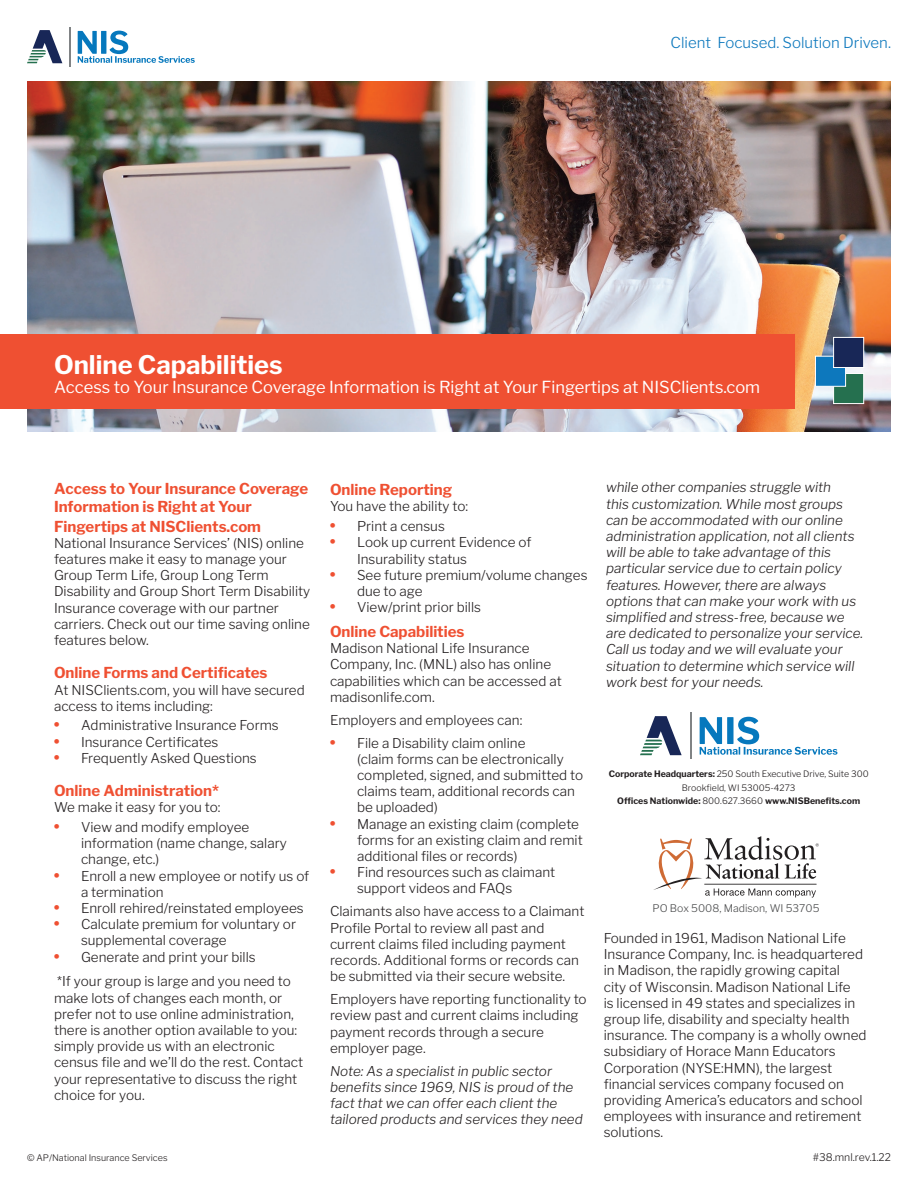
<style>
.page{position:relative;width:918px;height:1188px;background:#fff}
.page>*{position:absolute;margin:0;border:0;box-sizing:border-box;transform-origin:0 0}
.t1{font:700 25.5px "Libre Franklin";color:#fff}
.t2{font:16.5px "Libre Franklin";color:#fff}
.t3{font:700 15px/18px "Libre Franklin";color:#ef5032}
.t4{font:300 15px "Libre Franklin";color:#0d78bd}
.Body_Copy_-_non_bull{font:300 13.5px/16.2px "Libre Franklin";color:#231f20}
.t5{font:italic 300 13.5px/16.2px "Libre Franklin";color:#231f20}
.t6{font:300 10.5px "Libre Franklin";color:#4b4c4d}
.t7{font:300 10.5px "Libre Franklin";color:#231f20}
.t8{font:300 9px "Libre Franklin";color:#231f20}
.t9{font:300 8.85px/13.4px "Libre Franklin";color:#231f20;text-align:center}
.s1{font-weight:900;font-size:15px;color:#ef5032}
.s2{font-weight:700}
</style>
<div class="page">
<svg style="left:27px;top:30px;width:35px;height:33px"></svg>
<hr style="left:70px;top:27px;width:1px;height:40px;background:#808385">
<svg style="left:78px;top:31px;width:117px;height:32px"></svg>
<img style="left:27px;top:81px;width:864px;height:351px">
<div style="left:0;top:334px;width:795px;height:74px;background:#ef5032"></div>
<div style="left:833px;top:373px;width:31px;height:31px;background:#25704f;border:1px solid #fff"></div>
<div style="left:815px;top:356px;width:31px;height:31px;background:#0d78bd;border:1px solid #fff"></div>
<div style="left:833px;top:337px;width:31px;height:31px;background:#182757;border:1px solid #fff"></div>
<svg style="left:640px;top:716px;width:42px;height:39px"></svg>
<hr style="left:690px;top:712px;width:1px;height:47px;background:#808385">
<svg style="left:700px;top:717px;width:137px;height:38px"></svg>
<svg style="left:653px;top:836px;width:166px;height:62px"></svg>
<p class="t4" style="left:671px;top:34px;width:222px">Client Focused. Solution Driven.</p>
<p class="t1" style="left:54px;top:349px;width:230px">Online Capabilities</p>
<p class="t2" style="left:54px;top:378px;width:708px">Access to Your Insurance Coverage Information is Right at Your Fingertips at NISClients.com</p>
<p class="t3" style="left:54px;top:479px;width:256px">Access to Your Insurance Coverage<br>Information is Right at Your</p>
<p class="t3" style="left:54px;top:517px;width:209px">Fingertips at NISClients.com</p>
<p class="Body_Copy_-_non_bull" style="left:54px;top:535px;width:258px">National Insurance Services’ (NIS) online features make it easy to manage your Group Term Life, Group Long Term Disability and Group Short Term Disability Insurance coverage with our partner carriers. Check out our time saving online features below.</p>
<p class="t3" style="left:54px;top:664px;width:215px">Online Forms and Certificates</p>
<p class="Body_Copy_-_non_bull" style="left:54px;top:682px;width:252px">At NISClients.com, you will have secured access to items including:</p>
<p class="Body_Copy_-_non_bull" style="left:54px;top:717px;width:226px"><span class="s1">•</span> Administrative Insurance Forms</p>
<p class="Body_Copy_-_non_bull" style="left:54px;top:734px;width:166px"><span class="s1">•</span> Insurance Certificates</p>
<p class="Body_Copy_-_non_bull" style="left:54px;top:750px;width:204px"><span class="s1">•</span> Frequently Asked Questions</p>
<p class="t3" style="left:54px;top:782px;width:167px">Online Administration*</p>
<p class="Body_Copy_-_non_bull" style="left:54px;top:799px;width:168px">We make it easy for you to:</p>
<p class="Body_Copy_-_non_bull" style="left:81px;top:819px;width:207px;text-indent:-27px"><span class="s1">•</span> View and modify employee information (name change, salary change, etc.)</p>
<p class="Body_Copy_-_non_bull" style="left:81px;top:868px;width:230px;text-indent:-27px"><span class="s1">•</span> Enroll a new employee or notify us of a termination</p>
<p class="Body_Copy_-_non_bull" style="left:54px;top:900px;width:251px"><span class="s1">•</span> Enroll rehired/reinstated employees</p>
<p class="Body_Copy_-_non_bull" style="left:81px;top:916px;width:217px;text-indent:-27px"><span class="s1">•</span> Calculate premium for voluntary or supplemental coverage</p>
<p class="Body_Copy_-_non_bull" style="left:54px;top:949px;width:203px"><span class="s1">•</span> Generate and print your bills</p>
<p class="Body_Copy_-_non_bull" style="left:54px;top:973px;width:251px">*If your group is large and you need to make lots of changes each month, or prefer not to use online administration, there is another option available to you: simply provide us with an electronic census file and we’ll do the rest. Contact your representative to discuss the right choice for you.</p>
<p class="t3" style="left:330px;top:481px;width:124px">Online Reporting</p>
<p class="Body_Copy_-_non_bull" style="left:330px;top:498px;width:140px">You have the ability to:</p>
<p class="Body_Copy_-_non_bull" style="left:330px;top:518px;width:116px"><span class="s1">•</span> Print a census</p>
<p class="Body_Copy_-_non_bull" style="left:357px;top:534px;width:176px;text-indent:-27px"><span class="s1">•</span> Look up current Evidence of<br>Insurability status</p>
<p class="Body_Copy_-_non_bull" style="left:357px;top:567px;width:232px;text-indent:-27px"><span class="s1">•</span> See future premium/volume changes due to age</p>
<p class="Body_Copy_-_non_bull" style="left:330px;top:599px;width:153px"><span class="s1">•</span> View/print prior bills</p>
<p class="t3" style="left:330px;top:623px;width:136px">Online Capabilities</p>
<p class="Body_Copy_-_non_bull" style="left:330px;top:640px;width:233px">Madison National Life Insurance<br>Company, Inc. (MNL) also has online capabilities which can be accessed at madisonlife.com.</p>
<p class="Body_Copy_-_non_bull" style="left:330px;top:712px;width:194px">Employers and employees can:</p>
<p class="Body_Copy_-_non_bull" style="left:357px;top:735px;width:228px;text-indent:-27px"><span class="s1">•</span> File a Disability claim online<br>(claim forms can be electronically completed, signed, and submitted to claims team, additional records can be uploaded)</p>
<p class="Body_Copy_-_non_bull" style="left:357px;top:816px;width:227px;text-indent:-27px"><span class="s1">•</span> Manage an existing claim (complete forms for an existing claim and remit additional files or records)</p>
<p class="Body_Copy_-_non_bull" style="left:357px;top:864px;width:200px;text-indent:-27px"><span class="s1">•</span> Find resources such as claimant support videos and FAQs</p>
<p class="Body_Copy_-_non_bull" style="left:330px;top:903px;width:256px">Claimants also have access to a Claimant Profile Portal to review all past and current claims filed including payment records. Additional forms or records can be submitted via their secure website.</p>
<p class="Body_Copy_-_non_bull" style="left:330px;top:991px;width:258px">Employers have reporting functionality to review past and current claims including payment records through a secure employer page.</p>
<p class="t5" style="left:330px;top:1063px;width:254px">Note: As a specialist in public sector benefits since 1969, NIS is proud of the fact that we can offer each client the tailored products and services they need</p>
<p class="t5" style="left:606px;top:479px;width:259px">while other companies struggle with<br>this customization. While most groups can be accommodated with our online administration application, not all clients will be able to take advantage of this particular service due to certain policy features. However, there are always options that can make your work with us simplified and stress-free, because we are dedicated to personalize your service.<br>Call us today and we will evaluate your situation to determine which service will work best for your needs.</p>
<p class="t9" style="left:609px;top:768px;width:262px"><span class="s2">Corporate Headquarters:</span> 250 South Executive Drive, Suite 300<br>Brookfield, WI 53005-4273<br><span class="s2">Offices Nationwide:</span> 800.627.3660 <span class="s2">www.NISBenefits.com</span></p>
<p class="t6" style="left:653px;top:902px;width:168px">PO Box 5008, Madison, WI 53705</p>
<p class="Body_Copy_-_non_bull" style="left:604px;top:930px;width:264px">Founded in 1961, Madison National Life Insurance Company, Inc. is headquartered in Madison, the rapidly growing capital<br>city of Wisconsin. Madison National Life<br>is licensed in 49 states and specializes in group life, disability and specialty health insurance. The company is a wholly owned subsidiary of Horace Mann Educators Corporation (NYSE:HMN), the largest financial services company focused on providing America’s educators and school employees with insurance and retirement solutions.</p>
<p class="t8" style="left:27px;top:1152px;width:142px">© AP/National Insurance Services</p>
<p class="t7" style="left:813px;top:1151px;width:80px">#38.mnl.rev.1.22</p>
</div>
